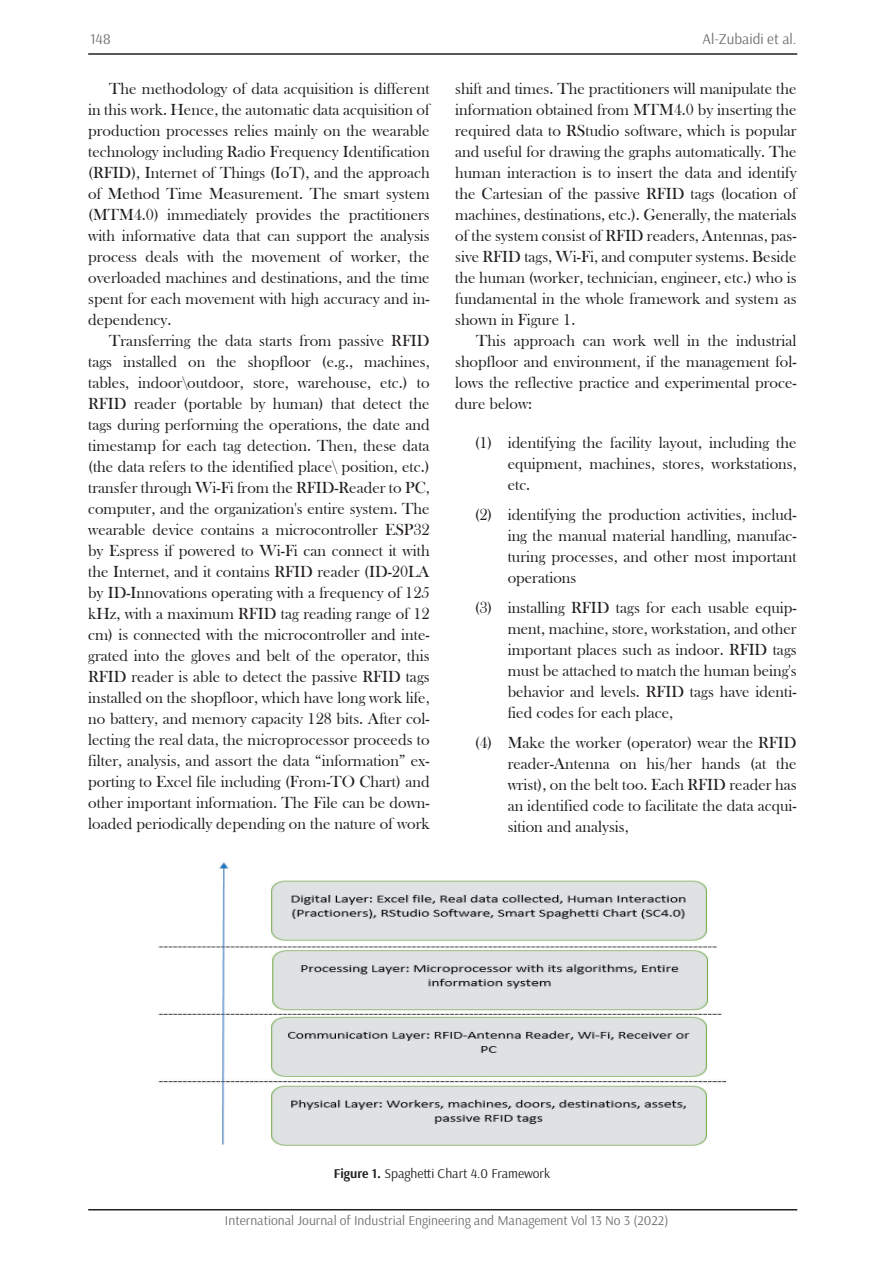
<style>
.page{position:relative;width:893px;height:1263px;background:#fff}
.page>*{position:absolute;margin:0;border:0;box-sizing:border-box;transform-origin:0 0}
.t1{font:16.5px/21px "Bask Old Face";color:#231f20;text-align:justify}
.t2{font:15px "Arsenal";color:#6f7073}
.t3{font:13.5px "Arsenal";color:#6f7073}
.t4{font:13.5px "Arsenal";color:#231f20}
.s1{font-weight:700}
</style>
<div class="page">
<hr style="left:88px;top:53px;width:709px;height:2px;background:#231f20">
<hr style="left:88px;top:1209px;width:709px;height:1px;background:#231f20">
<img style="left:158px;top:862px;width:569px;height:284px">
<p class="t2" style="left:90px;top:30px;width:22px">148</p>
<p class="t2" style="left:703px;top:30px;width:96px">Al-Zubaidi et al.</p>
<p class="t1" style="left:88px;top:78px;width:343px;text-indent:21px">The methodology of data acquisition is different in this work. Hence, the automatic data acquisition of production processes relies mainly on the wearable technology including Radio Frequency Identification (RFID), Internet of Things (IoT), and the approach of Method Time Measurement. The smart system (MTM4.0) immediately provides the practitioners with informative data that can support the analysis process deals with the movement of worker, the overloaded machines and destinations, and the time spent for each movement with high accuracy and in&shy;dependency.</p>
<p class="t1" style="left:88px;top:330px;width:343px;text-indent:21px">Transferring the data starts from passive RFID tags installed on the shopfloor (e.g., machines, tables, indoor\outdoor, store, warehouse, etc.) to RFID reader (portable by human) that detect the tags during performing the operations, the date and timestamp for each tag detection. Then, these data (the data refers to the identified place\ position, etc.) transfer through Wi-Fi from the RFID-Reader to PC, computer, and the organization's entire system. The wearable device contains a microcontroller ESP32 by Espress if powered to Wi-Fi can connect it with the Internet, and it contains RFID reader (ID-20LA by ID-Innovations operating with a frequency of 125 kHz, with a maximum RFID tag reading range of 12 cm) is connected with the microcontroller and inte&shy;grated into the gloves and belt of the operator, this RFID reader is able to detect the passive RFID tags installed on the shopfloor, which have long work life, no battery, and memory capacity 128 bits. After col&shy;lecting the real data, the microprocessor proceeds to filter, analysis, and assort the data “information” ex&shy;porting to Excel file including (From-TO Chart) and other important information. The File can be down&shy;loaded periodically depending on the nature of work</p>
<p class="t1" style="left:455px;top:78px;width:343px">shift and times. The practitioners will manipulate the information obtained from MTM4.0 by inserting the required data to RStudio software, which is popular and useful for drawing the graphs automatically. The human interaction is to insert the data and identify the Cartesian of the passive RFID tags (location of machines, destinations, etc.). Generally, the materials of the system consist of RFID readers, Antennas, pas&shy;sive RFID tags, Wi-Fi, and computer systems. Beside the human (worker, technician, engineer, etc.) who is fundamental in the whole framework and system as shown in Figure 1.</p>
<p class="t1" style="left:455px;top:330px;width:343px;text-indent:21px">This approach can work well in the industrial shopfloor and environment, if the management fol&shy;lows the reflective practice and experimental proce&shy;dure below:</p>
<p class="t1" style="left:508px;top:432px;width:290px;text-indent:-33px">(1) identifying the facility layout, including the equipment, machines, stores, workstations, etc.</p>
<p class="t1" style="left:508px;top:504px;width:290px;text-indent:-33px">(2) identifying the production activities, includ&shy;ing the manual material handling, manufac&shy;turing processes, and other most important operations</p>
<p class="t1" style="left:508px;top:597px;width:290px;text-indent:-33px">(3) installing RFID tags for each usable equip&shy;ment, machine, store, workstation, and other important places such as indoor. RFID tags must be attached to match the human being's behavior and levels. RFID tags have identi&shy;fied codes for each place,</p>
<p class="t1" style="left:508px;top:732px;width:290px;text-indent:-33px">(4) Make the worker (operator) wear the RFID reader-Antenna on his/her hands (at the wrist), on the belt too. Each RFID reader has an identified code to facilitate the data acqui&shy;sition and analysis,</p>
<p class="t4" style="left:334px;top:1165px;width:218px"><span class="s1">Figure 1.</span> Spaghetti Chart 4.0 Framework</p>
<p class="t3" style="left:225px;top:1212px;width:445px">International Journal of Industrial Engineering and Management Vol 13 No 3 (2022)</p>
</div>
